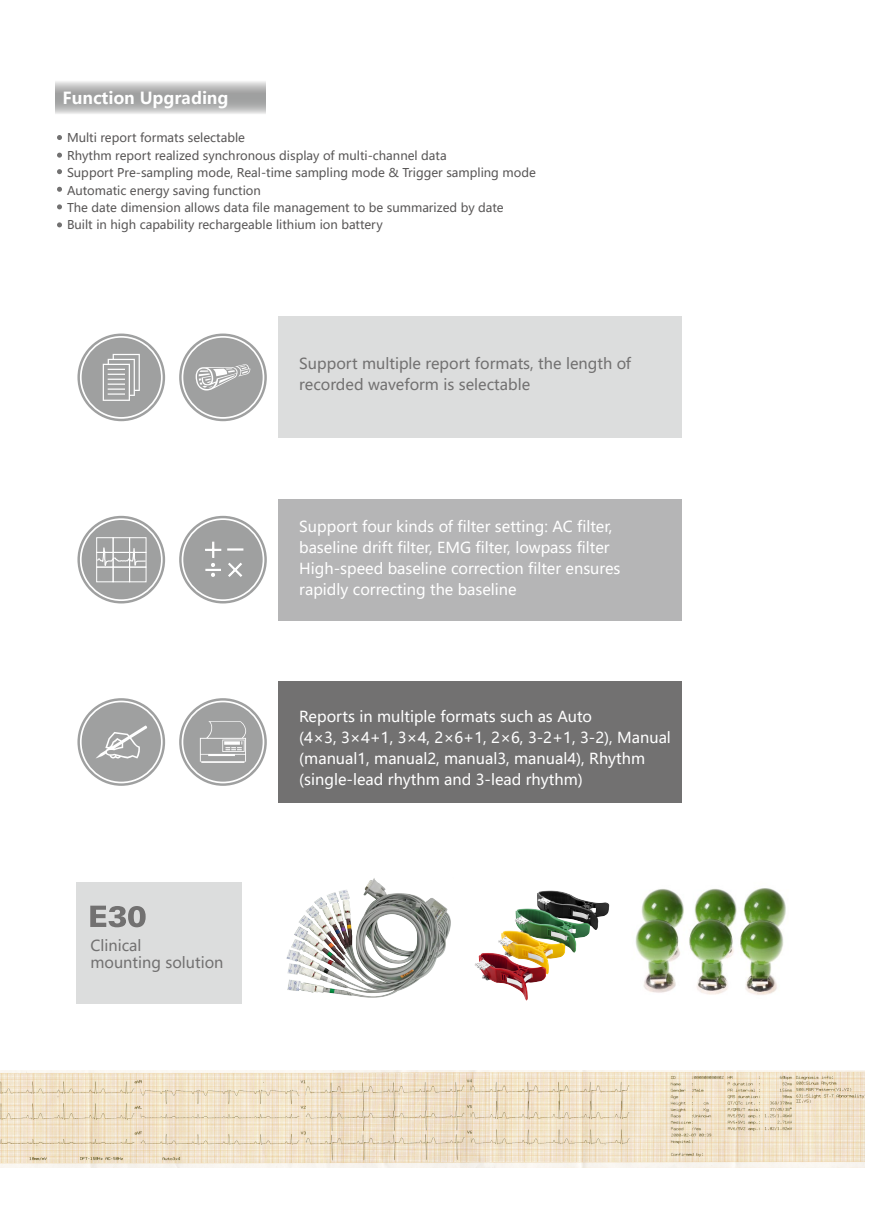
<style>
.page{position:relative;width:892px;height:1212px;background:#fff}
.page>*{position:absolute;margin:0;border:0;box-sizing:border-box;transform-origin:0 0}
.t1{font:700 16.5px "Microsoft Ya Hei";color:#fff}
.t2{font:15px/21px "Microsoft Ya Hei";color:#fff}
.t3{font:15px/17.4px "Microsoft Ya Hei";color:#727171}
.t4{font:12px/17.4px "Microsoft Ya Hei";color:#595757}
</style>
<div class="page">
<svg style="left:55px;top:81px;width:211px;height:14px;background:#c0c0c0"></svg>
<svg style="left:55px;top:95px;width:211px;height:19px;background:#b4b4b4"></svg>
<svg style="left:57px;top:135px;width:5px;height:5px"></svg>
<svg style="left:57px;top:153px;width:5px;height:5px"></svg>
<svg style="left:57px;top:169px;width:5px;height:5px"></svg>
<svg style="left:57px;top:187px;width:5px;height:5px"></svg>
<svg style="left:57px;top:204px;width:5px;height:5px"></svg>
<svg style="left:57px;top:222px;width:5px;height:5px"></svg>
<div style="left:77px;top:516px;width:88px;height:87px;background:#9fa0a0;border-radius:50%"></div>
<div style="left:80px;top:518px;width:83px;height:83px;border:2px solid #fff;border-radius:50%"></div>
<div style="left:96px;top:537px;width:17px;height:16px;border:1px solid #fff"></div>
<div style="left:96px;top:552px;width:17px;height:15px;border:1px solid #fff"></div>
<div style="left:96px;top:567px;width:17px;height:15px;border:1px solid #fff"></div>
<div style="left:113px;top:537px;width:17px;height:16px;border:1px solid #fff"></div>
<div style="left:113px;top:552px;width:17px;height:15px;border:1px solid #fff"></div>
<div style="left:113px;top:567px;width:17px;height:15px;border:1px solid #fff"></div>
<div style="left:129px;top:537px;width:17px;height:16px;border:1px solid #fff"></div>
<div style="left:129px;top:552px;width:17px;height:15px;border:1px solid #fff"></div>
<div style="left:129px;top:567px;width:17px;height:15px;border:1px solid #fff"></div>
<svg style="left:97px;top:547px;width:49px;height:19px"></svg>
<div style="left:179px;top:698px;width:88px;height:88px;background:#9fa0a0;border-radius:50%"></div>
<div style="left:182px;top:701px;width:82px;height:82px;border:2px solid #fff;border-radius:50%"></div>
<svg style="left:200px;top:721px;width:46px;height:42px"></svg>
<div style="left:279px;top:317px;width:403px;height:121px;background:#dcdddd"></div>
<div style="left:279px;top:499px;width:403px;height:121px;background:#b5b5b6"></div>
<div style="left:279px;top:681px;width:403px;height:122px;background:#727171"></div>
<div style="left:179px;top:516px;width:88px;height:87px;background:#9fa0a0;border-radius:50%"></div>
<div style="left:182px;top:518px;width:82px;height:83px;border:2px solid #fff;border-radius:50%"></div>
<div style="left:77px;top:333px;width:88px;height:88px;background:#9fa0a0;border-radius:50%"></div>
<div style="left:80px;top:336px;width:83px;height:83px;border:2px solid #fff;border-radius:50%"></div>
<div style="left:179px;top:333px;width:88px;height:88px;background:#9fa0a0;border-radius:50%"></div>
<div style="left:182px;top:336px;width:82px;height:83px;border:2px solid #fff;border-radius:50%"></div>
<svg style="left:196px;top:364px;width:54px;height:26px"></svg>
<svg style="left:103px;top:354px;width:37px;height:47px"></svg>
<svg style="left:205px;top:541px;width:39px;height:36px"></svg>
<div style="left:77px;top:698px;width:88px;height:88px;background:#9fa0a0;border-radius:50%"></div>
<div style="left:80px;top:701px;width:83px;height:82px;border:2px solid #fff;border-radius:50%"></div>
<svg style="left:96px;top:725px;width:51px;height:33px"></svg>
<img style="left:639px;top:888px;width:147px;height:107px">
<div style="left:76px;top:882px;width:165px;height:121px;background:#dcdddd"></div>
<svg style="left:90px;top:906px;width:56px;height:21px"></svg>
<img style="left:286px;top:878px;width:157px;height:120px">
<img style="left:443px;top:890px;width:196px;height:111px">
<img style="left:0;top:1070px;width:864px;height:97px">
<p class="t1" style="left:63px;top:86px;width:168px">Function Upgrading</p>
<p class="t4" style="left:67px;top:129px;width:470px">Multi report formats selectable<br>Rhythm report realized synchronous display of multi-channel data<br>Support Pre-sampling mode, Real-time sampling mode &amp; Trigger sampling mode Automatic energy saving function<br>The date dimension allows data file management to be summarized by date<br>Built in high capability rechargeable lithium ion battery</p>
<p class="t3" style="left:299px;top:353px;width:333px;line-height:21px">Support multiple report formats, the length of recorded waveform is selectable</p>
<p class="t2" style="left:299px;top:516px;width:323px">Support four kinds of filter setting: AC filter, baseline drift filter, EMG filter, lowpass filter High-speed baseline correction filter ensures rapidly correcting the baseline</p>
<p class="t3" style="left:90px;top:936px;width:135px">Clinical<br>mounting solution</p>
<p class="t2" style="left:299px;top:705px;width:373px">Reports in multiple formats such as Auto<br>(4×3, 3×4+1, 3×4, 2×6+1, 2×6, 3-2+1, 3-2), Manual (manual1, manual2, manual3, manual4), Rhythm (single-lead rhythm and 3-lead rhythm)</p>
</div>
